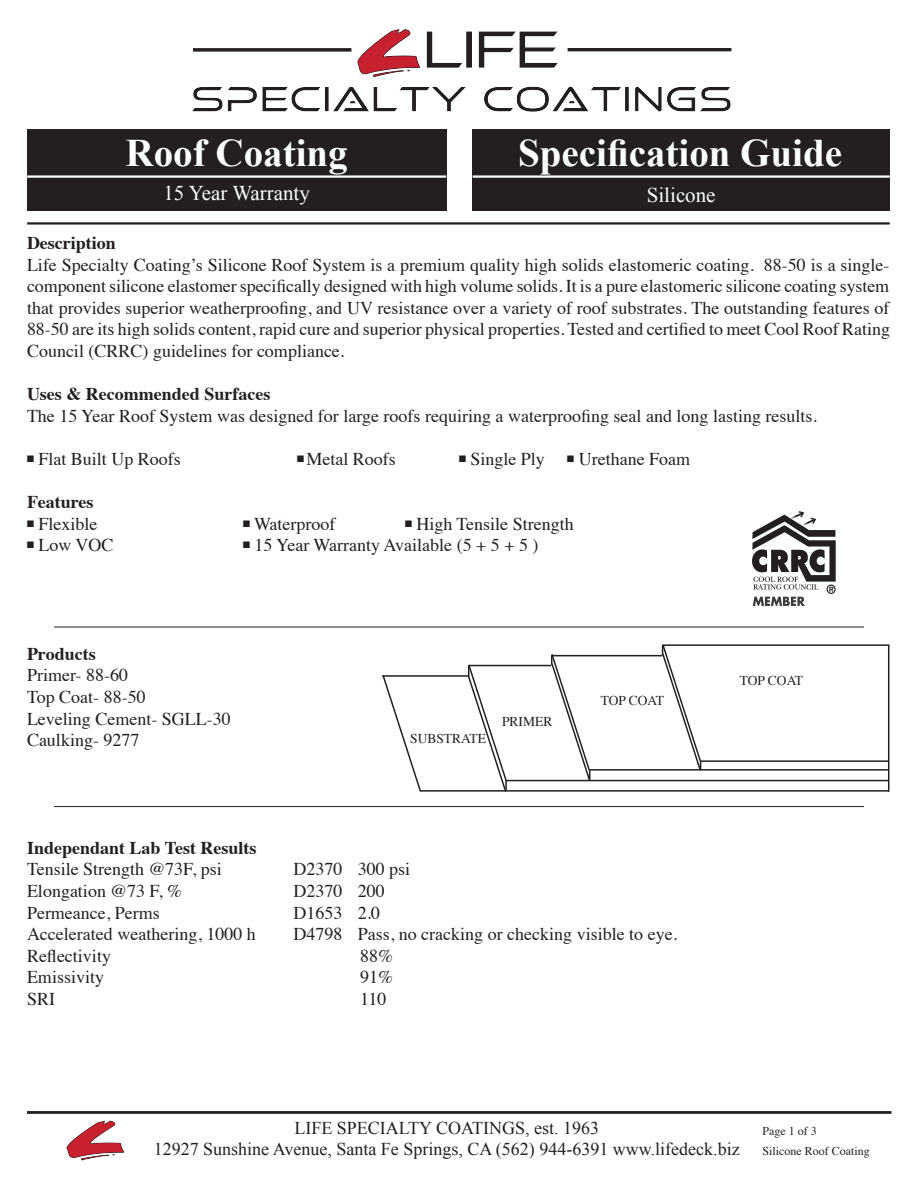
<style>
.page{position:relative;width:918px;height:1188px;background:#fff}
.page>*{position:absolute;margin:0;border:0;box-sizing:border-box;transform-origin:0 0}
.t1{font:700 39px "Times New Roman";color:#fff}
.t2{font:21px "Times New Roman";color:#fff}
.t3{font:18px/21.6px "Times";color:#231f20;text-align:justify}
.t4{font:18px/21.6px "Times New Roman";color:#231f20;text-align:center}
.t5{font:700 18px "Times";color:#231f20}
.t6{font:13.5px "Times";color:#231f20}
.t7{font:12px "Times";color:#231f20}
</style>
<div class="page">
<div style="left:473px;top:129px;width:417px;height:81px;background:#231f20"></div>
<div style="left:27px;top:129px;width:419px;height:43px;background:#231f20"></div>
<div style="left:27px;top:169px;width:419px;height:41px;background:#231f20"></div>
<hr style="left:473px;top:175px;width:417px;height:3px;background:#fff">
<hr style="left:27px;top:222px;width:863px;height:3px;background:#231f20">
<img style="left:192px;top:29px;width:540px;height:83px">
<hr style="left:27px;top:175px;width:419px;height:3px;background:#fff">
<hr style="left:27px;top:1112px;width:864px;height:2px;background:#231f20">
<img style="left:66px;top:1121px;width:58px;height:40px">
<hr style="left:27px;top:1111px;width:864px;height:2px;background:#231f20">
<hr style="left:54px;top:627px;width:810px;height:1px;background:#231f20">
<hr style="left:54px;top:806px;width:810px;height:1px;background:#231f20">
<hr style="left:420px;top:790px;width:469px;height:2px;background:#231f20">
<svg style="left:382px;top:677px;width:40px;height:115px"></svg>
<hr style="left:506px;top:780px;width:383px;height:1px;background:#231f20">
<hr style="left:590px;top:769px;width:298px;height:2px;background:#231f20">
<hr style="left:382px;top:675px;width:87px;height:2px;background:#231f20">
<svg style="left:466px;top:664px;width:42px;height:128px"></svg>
<svg style="left:550px;top:654px;width:41px;height:128px"></svg>
<hr style="left:469px;top:665px;width:82px;height:1px;background:#231f20">
<hr style="left:552px;top:655px;width:110px;height:1px;background:#231f20">
<hr style="left:888px;top:645px;width:1px;height:147px;background:#231f20">
<svg style="left:661px;top:644px;width:41px;height:127px"></svg>
<hr style="left:663px;top:644px;width:226px;height:2px;background:#231f20">
<hr style="left:701px;top:760px;width:188px;height:2px;background:#231f20">
<img style="left:752px;top:511px;width:84px;height:95px">
<h1 class="t1" style="left:126px;top:126px;width:224px">Roof Coating</h1>
<h1 class="t1" style="left:518px;top:126px;width:325px">Specification Guide</h1>
<p class="t2" style="left:163px;top:179px;width:148px">15 Year Warranty</p>
<p class="t2" style="left:647px;top:180px;width:70px">Silicone</p>
<p class="t5" style="left:27px;top:226px;width:90px">Description</p>
<p class="t3" style="left:27px;top:252px;width:865px">Life Specialty Coating’s Silicone Roof System is a premium quality high solids elastomeric coating. 88-50 is a single&shy;component silicone elastomer specifically designed with high volume solids. It is a pure elastomeric silicone coating system that provides superior weatherproofing, and UV resistance over a variety of roof substrates. The outstanding features of 88-50 are its high solids content, rapid cure and superior physical properties. Tested and certified to meet Cool Roof Rating Council (CRRC) guidelines for compliance.</p>
<p class="t5" style="left:27px;top:377px;width:245px">Uses &amp; Recommended Surfaces</p>
<p class="t3" style="left:27px;top:403px;width:792px">The 15 Year Roof System was designed for large roofs requiring a waterproofing seal and long lasting results.</p>
<p class="t3" style="left:27px;top:447px;width:155px"><sup>N</sup> Flat Built Up Roofs</p>
<p class="t3" style="left:297px;top:447px;width:100px"><sup>N</sup> Metal Roofs</p>
<p class="t3" style="left:459px;top:447px;width:233px"><sup>N</sup> Single Ply <sup>N</sup> Urethane Foam</p>
<p class="t5" style="left:27px;top:485px;width:68px">Features</p>
<p class="t3" style="left:27px;top:511px;width:72px"><sup>N</sup> Flexible</p>
<p class="t3" style="left:243px;top:511px;width:94px"><sup>N</sup> Waterproof</p>
<p class="t3" style="left:405px;top:511px;width:170px"><sup>N</sup> High Tensile Strength</p>
<p class="t3" style="left:27px;top:533px;width:88px"><sup>N</sup> Low VOC</p>
<p class="t3" style="left:243px;top:533px;width:297px"><sup>N</sup> 15 Year Warranty Available (5 + 5 + 5 )</p>
<p class="t5" style="left:27px;top:636px;width:70px">Products</p>
<p class="t3" style="left:27px;top:663px;width:103px">Primer- 88-60</p>
<p class="t3" style="left:27px;top:685px;width:120px">Top Coat- 88-50</p>
<p class="t3" style="left:27px;top:706px;width:205px">Leveling Cement- SGLL-30</p>
<p class="t3" style="left:27px;top:728px;width:114px">Caulking- 9277</p>
<p class="t6" style="left:410px;top:726px;width:77px">SUBSTRATE</p>
<p class="t6" style="left:502px;top:709px;width:52px">PRIMER</p>
<p class="t6" style="left:601px;top:688px;width:65px">TOP COAT</p>
<p class="t5" style="left:27px;top:830px;width:231px">Independant Lab Test Results</p>
<p class="t3" style="left:27px;top:857px;width:196px">Tensile Strength @73F, psi</p>
<p class="t3" style="left:294px;top:857px;width:118px">D2370 300 psi</p>
<p class="t3" style="left:27px;top:879px;width:157px">Elongation @73 F, %</p>
<p class="t3" style="left:294px;top:879px;width:93px">D2370 200</p>
<p class="t3" style="left:27px;top:900px;width:134px">Permeance, Perms</p>
<p class="t3" style="left:294px;top:900px;width:88px">D1653 2.0</p>
<p class="t3" style="left:27px;top:922px;width:230px">Accelerated weathering, 1000 h</p>
<p class="t3" style="left:294px;top:922px;width:385px">D4798 Pass, no cracking or checking visible to eye.</p>
<p class="t3" style="left:27px;top:943px;width:86px">Reflectivity</p>
<p class="t3" style="left:360px;top:943px;width:34px">88%</p>
<p class="t3" style="left:27px;top:965px;width:79px">Emissivity</p>
<p class="t3" style="left:360px;top:965px;width:34px">91%</p>
<p class="t3" style="left:27px;top:987px;width:30px">SRI</p>
<p class="t3" style="left:360px;top:987px;width:28px">110</p>
<p class="t6" style="left:740px;top:668px;width:65px">TOP COAT</p>
<p class="t4" style="left:154px;top:1116px;width:587px">LIFE SPECIALTY COATINGS, est. 1963<br>12927 Sunshine Avenue, Santa Fe Springs, CA (562) 944-6391 www.lifedeck.biz</p>
<p class="t7" style="left:763px;top:1119px;width:56px">Page 1 of 3</p>
<p class="t7" style="left:763px;top:1140px;width:109px">Silicone Roof Coating</p>
</div>
